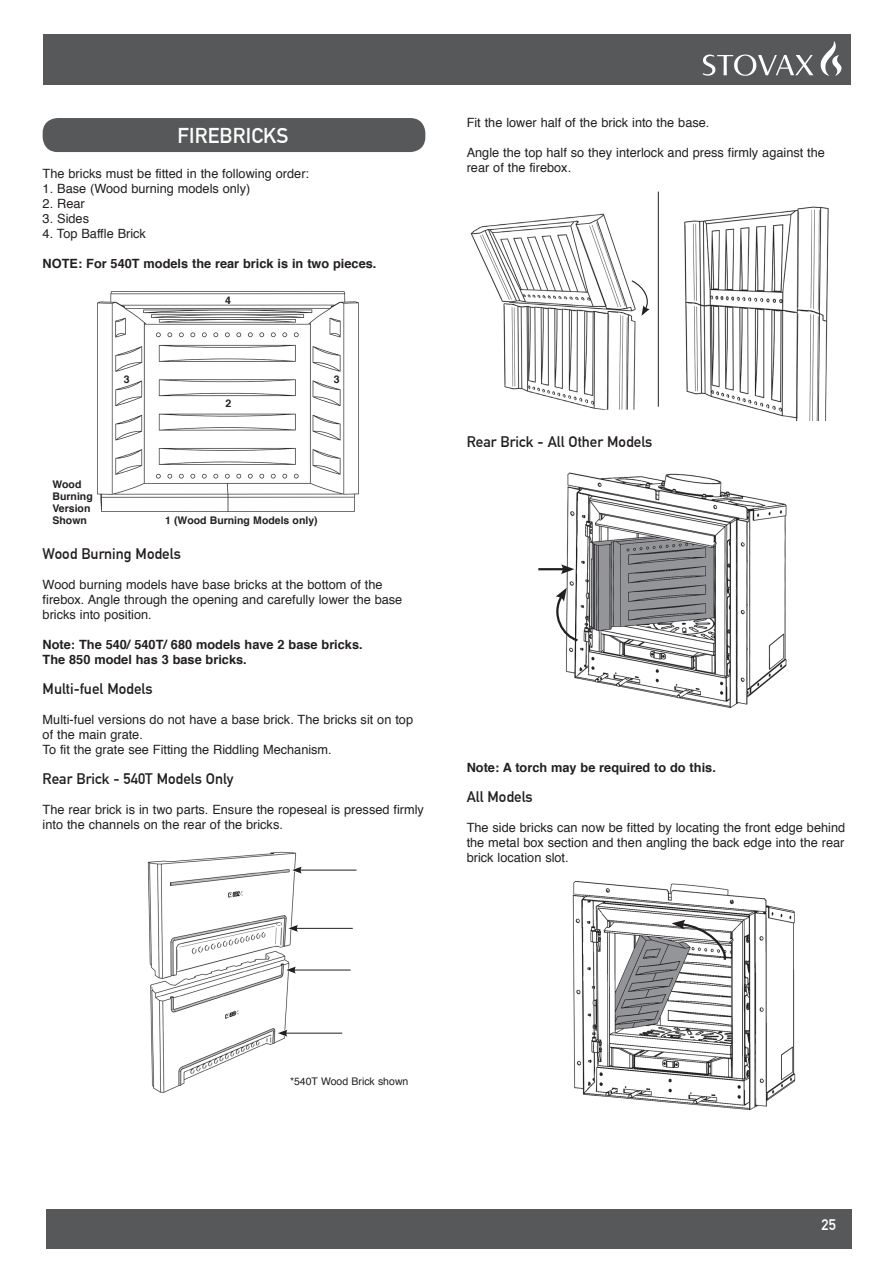
<style>
.page{position:relative;width:893px;height:1263px;background:#fff}
.page>*{position:absolute;margin:0;border:0;box-sizing:border-box;transform-origin:0 0}
.t1{font:700 21px "DIN Alternate";letter-spacing:.01em;color:#fff}
.t2{font:700 15px "DIN Alternate";color:#231f20}
.t3{font:700 15px "DIN Alternate";color:#fff}
.t4{font:12.75px/15px "Helvetica";color:#231f20}
.t5{font:700 12.75px/15px "Helvetica";color:#231f20}
.t6{font:700 10.5px/12px "Helvetica";color:#231f20}
.t7{font:10.5px "Helvetica";color:#231f20}
</style>
<div class="page">
<div style="left:43px;top:35px;width:807px;height:50px;background:#57585a"></div>
<div style="left:46px;top:1209px;width:805px;height:39px;background:#57585a"></div>
<img style="left:821px;top:41px;width:13px;height:35px">
<div style="left:43px;top:118px;width:382px;height:34px;background:#57585a;border-radius:15px"></div>
<img style="left:97px;top:291px;width:262px;height:221px">
<img style="left:147px;top:851px;width:150px;height:242px">
<hr style="left:293px;top:969px;width:57px;height:2px;background:#fff">
<hr style="left:285px;top:1032px;width:57px;height:2px;background:#fff">
<hr style="left:299px;top:870px;width:57px;height:1px;background:#231f20">
<svg style="left:291px;top:866px;width:11px;height:8px"></svg>
<hr style="left:295px;top:928px;width:58px;height:1px;background:#231f20">
<svg style="left:287px;top:924px;width:11px;height:8px"></svg>
<hr style="left:293px;top:970px;width:58px;height:1px;background:#231f20">
<svg style="left:285px;top:966px;width:11px;height:8px"></svg>
<hr style="left:285px;top:1033px;width:57px;height:1px;background:#231f20">
<svg style="left:276px;top:1029px;width:11px;height:8px"></svg>
<img style="left:470px;top:213px;width:166px;height:197px">
<img style="left:684px;top:206px;width:145px;height:215px">
<hr style="left:658px;top:192px;width:1px;height:215px;background:#231f20">
<svg style="left:630px;top:279px;width:20px;height:37px"></svg>
<img style="left:538px;top:472px;width:249px;height:237px">
<svg style="left:550px;top:588px;width:30px;height:55px"></svg>
<img style="left:572px;top:881px;width:223px;height:230px">
<svg style="left:672px;top:920px;width:55px;height:42px"></svg>
<hr style="left:538px;top:568px;width:27px;height:2px;background:#231f20">
<svg style="left:561px;top:564px;width:13px;height:10px"></svg>
<h1 class="t1" style="left:178px;top:120px;width:113px">FIREBRICKS</h1>
<p class="t4" style="left:43px;top:166px;width:268px">The bricks must be fitted in the following order:</p>
<p class="t4" style="left:43px;top:181px;width:209px">1. Base (Wood burning models only)</p>
<p class="t4" style="left:43px;top:196px;width:44px">2. Rear</p>
<p class="t4" style="left:43px;top:211px;width:48px">3. Sides</p>
<p class="t4" style="left:43px;top:226px;width:105px">4. Top Baffle Brick</p>
<p class="t5" style="left:43px;top:256px;width:335px">NOTE: For 540T models the rear brick is in two pieces.</p>
<p class="t6" style="left:124px;top:374px;width:7px">3</p>
<p class="t6" style="left:53px;top:478px;width:42px">Wood<br>Burning<br>Version<br>Shown</p>
<p class="t6" style="left:225px;top:294px;width:7px">4</p>
<p class="t6" style="left:225px;top:398px;width:7px">2</p>
<p class="t6" style="left:334px;top:374px;width:7px">3</p>
<p class="t6" style="left:165px;top:514px;width:154px">1 (Wood Burning Models only)</p>
<p class="t2" style="left:43px;top:542px;width:140px">Wood Burning Models</p>
<p class="t4" style="left:43px;top:577px;width:361px">Wood burning models have base bricks at the bottom of the firebox. Angle through the opening and carefully lower the base bricks into position.</p>
<p class="t5" style="left:43px;top:637px;width:321px">Note: The 540/ 540T/ 680 models have 2 base bricks.<br>The 850 model has 3 base bricks.</p>
<p class="t2" style="left:43px;top:677px;width:111px">Multi-fuel Models</p>
<p class="t4" style="left:43px;top:712px;width:372px">Multi-fuel versions do not have a base brick. The bricks sit on top of the main grate.<br>To fit the grate see Fitting the Riddling Mechanism.</p>
<p class="t2" style="left:43px;top:767px;width:192px">Rear Brick - 540T Models Only</p>
<p class="t4" style="left:43px;top:802px;width:383px">The rear brick is in two parts. Ensure the ropeseal is pressed firmly into the channels on the rear of the bricks.</p>
<p class="t4" style="left:467px;top:116px;width:244px">Fit the lower half of the brick into the base.</p>
<p class="t4" style="left:467px;top:146px;width:360px">Angle the top half so they interlock and press firmly against the rear of the firebox.</p>
<p class="t2" style="left:467px;top:430px;width:187px">Rear Brick - All Other Models</p>
<p class="t5" style="left:467px;top:760px;width:251px">Note: A torch may be required to do this.</p>
<p class="t2" style="left:467px;top:786px;width:68px">All Models</p>
<p class="t4" style="left:467px;top:821px;width:380px;text-align:justify">The side bricks can now be fitted by locating the front edge behind the metal box section and then angling the back edge into the rear brick location slot.</p>
<p class="t7" style="left:290px;top:1073px;width:120px">*540T Wood Brick shown</p>
<p class="t3" style="left:821px;top:1213px;width:16px">25</p>
</div>
